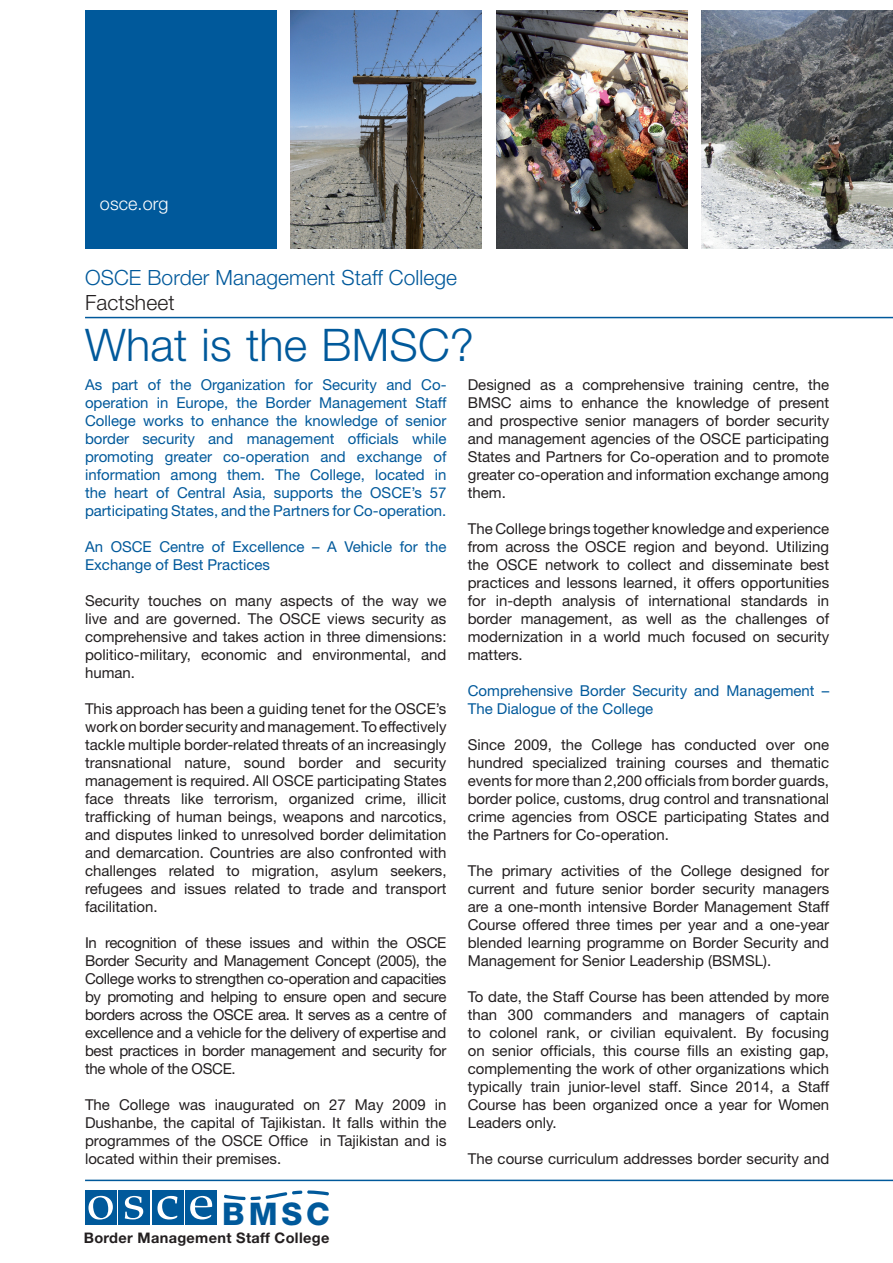
<style>
.page{position:relative;width:893px;height:1263px;background:#fff}
.page>*{position:absolute;margin:0;border:0;box-sizing:border-box;transform-origin:0 0}
.t1{font:300 45px "Helvetica Neue LT Pro";letter-spacing:.005em;color:#00599b}
.t2{font:800 31.2px "Helvetica Neue LT Pro";color:#00599b}
.t3{font:300 21px "Helvetica Neue LT Pro";letter-spacing:.005em;color:#00599b}
.t4{font:300 21px "Helvetica Neue LT Pro";letter-spacing:.005em;color:#231f20}
.t5{font:300 18px "Helvetica Neue LT Pro";letter-spacing:.005em;color:#fff}
.t6{font:15px/18px "Helvetica Neue LT Pro";color:#231f20;text-align:justify}
.t7{font:15px/18px "Helvetica Neue LT Pro";color:#00599b}
.t8{font:700 14.55px "Helvetica Neue LT Pro";letter-spacing:.02em;color:#231f20}
</style>
<div class="page">
<div style="left:85px;top:11px;width:191px;height:238px;background:#00599b"></div>
<img style="left:702px;top:11px;width:191px;height:238px">
<hr style="left:85px;top:317px;width:808px;height:1px;background:#00599b">
<hr style="left:85px;top:1179px;width:808px;height:2px;background:#00599b">
<img style="left:291px;top:11px;width:190px;height:238px">
<img style="left:496px;top:11px;width:191px;height:238px">
<svg style="left:224px;top:1190px;width:105px;height:10px"></svg>
<div style="left:85px;top:1191px;width:31px;height:34px;background:#00599b"></div>
<div style="left:118px;top:1191px;width:32px;height:34px;background:#00599b"></div>
<div style="left:152px;top:1191px;width:31px;height:34px;background:#00599b"></div>
<div style="left:185px;top:1191px;width:32px;height:34px;background:#00599b"></div>
<svg style="left:190px;top:1196px;width:22px;height:23px"></svg>
<svg style="left:157px;top:1196px;width:21px;height:23px"></svg>
<svg style="left:125px;top:1196px;width:18px;height:23px"></svg>
<svg style="left:88px;top:1196px;width:25px;height:23px"></svg>
<p class="t5" style="left:100px;top:193px;width:70px">osce.org</p>
<h3 class="t3" style="left:85px;top:265px;width:374px">OSCE Border Management Staff College</h3>
<h3 class="t4" style="left:85px;top:290px;width:91px">Factsheet</h3>
<h1 class="t1" style="left:85px;top:318px;width:391px">What is the BMSC?</h1>
<p class="t7" style="left:85px;top:375px;width:363px;text-align:justify">As part of the Organization for Security and Co&shy;operation in Europe, the Border Management Staff College works to enhance the knowledge of senior border security and management officials while promoting greater co-operation and exchange of information among them. The College, located in the heart of Central Asia, supports the OSCE’s 57 participating States, and the Partners for Co-operation.</p>
<p class="t7" style="left:85px;top:537px;width:363px">An OSCE Centre of Excellence – A Vehicle for the<br>Exchange of Best Practices</p>
<p class="t6" style="left:85px;top:591px;width:363px">Security touches on many aspects of the way we live and are governed. The OSCE views security as comprehensive and takes action in three dimensions: politico-military, economic and environmental, and human.</p>
<p class="t6" style="left:85px;top:699px;width:363px">This approach has been a guiding tenet for the OSCE’s work on border security and management. To effectively tackle multiple border-related threats of an increasingly transnational nature, sound border and security management is required. All OSCE participating States face threats like terrorism, organized crime, illicit trafficking of human beings, weapons and narcotics, and disputes linked to unresolved border delimitation and demarcation. Countries are also confronted with challenges related to migration, asylum seekers, refugees and issues related to trade and transport facilitation.</p>
<p class="t6" style="left:85px;top:933px;width:363px">In recognition of these issues and within the OSCE Border Security and Management Concept (2005), the College works to strengthen co-operation and capacities by promoting and helping to ensure open and secure borders across the OSCE area. It serves as a centre of excellence and a vehicle for the delivery of expertise and best practices in border management and security for the whole of the OSCE.</p>
<p class="t6" style="left:85px;top:1095px;width:363px">The College was inaugurated on 27 May 2009 in Dushanbe, the capital of Tajikistan. It falls within the programmes of the OSCE Office in Tajikistan and is located within their premises.</p>
<h2 class="t2" style="left:222px;top:1195px;width:109px">BMSC</h2>
<p class="t8" style="left:84px;top:1228px;width:247px">Border Management Staff College</p>
<p class="t6" style="left:468px;top:375px;width:363px">Designed as a comprehensive training centre, the BMSC aims to enhance the knowledge of present and prospective senior managers of border security and management agencies of the OSCE participating States and Partners for Co-operation and to promote greater co-operation and information exchange among them.</p>
<p class="t6" style="left:468px;top:519px;width:363px">The College brings together knowledge and experience from across the OSCE region and beyond. Utilizing the OSCE network to collect and disseminate best practices and lessons learned, it offers opportunities for in-depth analysis of international standards in border management, as well as the challenges of modernization in a world much focused on security matters.</p>
<p class="t7" style="left:468px;top:681px;width:363px">Comprehensive Border Security and Management –<br>The Dialogue of the College</p>
<p class="t6" style="left:468px;top:735px;width:363px">Since 2009, the College has conducted over one hundred specialized training courses and thematic events for more than 2,200 officials from border guards, border police, customs, drug control and transnational crime agencies from OSCE participating States and the Partners for Co-operation.</p>
<p class="t6" style="left:468px;top:861px;width:363px">The primary activities of the College designed for current and future senior border security managers are a one-month intensive Border Management Staff Course offered three times per year and a one-year blended learning programme on Border Security and Management for Senior Leadership (BSMSL).</p>
<p class="t6" style="left:468px;top:987px;width:363px">To date, the Staff Course has been attended by more than 300 commanders and managers of captain to colonel rank, or civilian equivalent. By focusing on senior officials, this course fills an existing gap, complementing the work of other organizations which typically train junior-level staff. Since 2014, a Staff Course has been organized once a year for Women Leaders only.</p>
<p class="t6" style="left:468px;top:1149px;width:363px">The course curriculum addresses border security and</p>
</div>
